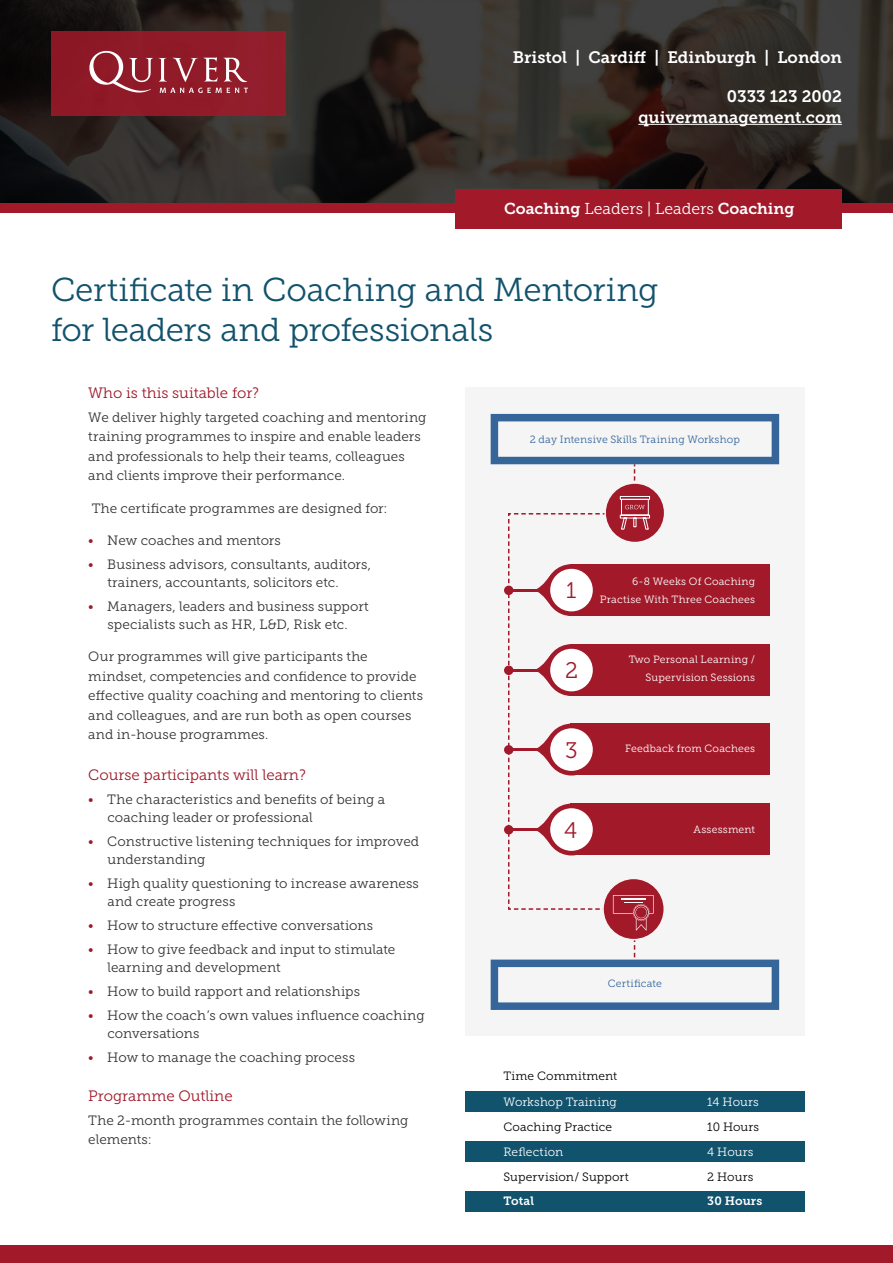
<style>
.page{position:relative;width:893px;height:1263px;background:#fff}
.page>*{position:absolute;margin:0;border:0;box-sizing:border-box;transform-origin:0 0}
.t1{font:33px/39.6px "Museo Slab 300";letter-spacing:-.01em;color:#11526c}
.t2{font:22.5px "Museo Slab 300";color:#a2192a}
.t3{font:16.5px/21px "Museo Slab 700";color:#fff;text-align:right}
.t4{font:15.75px "Museo Slab 700";color:#fff}
.t5{font:15px "Museo Slab 300";color:#9e1828}
.t6{font:13.5px/19.5px "Museo Slab 300";letter-spacing:.005em;color:#333232}
.t7{font:12px "Museo Slab 300";letter-spacing:.01em;color:#000}
.t8{font:12px "Museo Slab 300";letter-spacing:.01em;color:#fff}
.t9{font:12px "Museo Slab 700";letter-spacing:.005em;color:#fff}
.t10{font:10.5px/17.5px "Museo Slab 300";letter-spacing:.02em;color:#fff;text-align:right}
.t11{font:10.5px "Museo Slab 300";letter-spacing:.015em;color:#36659a}
.s1{font-family:"Museo Slab 300"}
.s2{color:#9e1828}
</style>
<div class="page">
<div style="left:465px;top:387px;width:340px;height:649px;background:#f5f5f5"></div>
<div style="left:0;top:1246px;width:893px;height:17px;background:#a2192a"></div>
<svg style="left:0;top:0;width:893px;height:203px;background:#2d2825"></svg>
<div style="left:0;top:203px;width:893px;height:9px;background:#a2192a"></div>
<div style="left:51px;top:31px;width:235px;height:85px;background:#901a28"></div>
<svg style="left:89px;top:51px;width:159px;height:42px"></svg>
<div style="left:455px;top:189px;width:387px;height:39px;background:#a2192a"></div>
<div style="left:465px;top:1091px;width:340px;height:21px;background:#11526c"></div>
<div style="left:465px;top:1141px;width:340px;height:21px;background:#11526c"></div>
<div style="left:465px;top:1191px;width:340px;height:21px;background:#11526c"></div>
<div style="left:603px;top:878px;width:61px;height:62px;background:#a2192a;border-radius:50%"></div>
<div style="left:570px;top:644px;width:200px;height:52px;background:#a2192a"></div>
<div style="left:570px;top:803px;width:200px;height:52px;background:#a2192a"></div>
<div style="left:570px;top:564px;width:200px;height:52px;background:#a2192a"></div>
<div style="left:570px;top:723px;width:200px;height:52px;background:#a2192a"></div>
<div style="left:504px;top:666px;width:9px;height:9px;background:#a2192a;border-radius:50%"></div>
<div style="left:504px;top:825px;width:9px;height:9px;background:#a2192a;border-radius:50%"></div>
<div style="left:504px;top:586px;width:9px;height:9px;background:#a2192a;border-radius:50%"></div>
<div style="left:504px;top:745px;width:9px;height:9px;background:#a2192a;border-radius:50%"></div>
<div style="left:491px;top:414px;width:288px;height:50px;border:8px solid #36659a"></div>
<div style="left:491px;top:959px;width:288px;height:51px;border:8px solid #36659a"></div>
<svg style="left:605px;top:483px;width:60px;height:59px"></svg>
<hr style="left:638px;top:124px;width:204px;height:1px;background:#fff">
<svg style="left:508px;top:469px;width:146px;height:489px"></svg>
<p class="t3" style="left:513px;top:47px;width:330px">Bristol | Cardiff | Edinburgh | London</p>
<p class="t3" style="left:638px;top:86px;width:205px">0333 123 2002 quivermanagement.com</p>
<p class="t4" style="left:504px;top:200px;width:292px">Coaching <span class="s1">Leaders | Leaders</span> Coaching</p>
<h1 class="t1" style="left:51px;top:270px;width:609px">Certificate in Coaching and Mentoring for leaders and professionals</h1>
<p class="t5" style="left:88px;top:385px;width:172px">Who is this suitable for?</p>
<p class="t6" style="left:88px;top:408px;width:340px">We deliver highly targeted coaching and mentoring training programmes to inspire and enable leaders and professionals to help their teams, colleagues and clients improve their performance.</p>
<p class="t6" style="left:92px;top:498px;width:297px">The certificate programmes are designed for:</p>
<p class="t6" style="left:88px;top:531px;width:194px"><span class="s2">•</span> New coaches and mentors</p>
<p class="t6" style="left:107px;top:555px;width:265px;line-height:18px;text-indent:-19px"><span class="s2">•</span> Business advisors, consultants, auditors, trainers, accountants, solicitors etc.</p>
<p class="t6" style="left:88px;top:597px;width:282px;line-height:18px;text-align:center"><span class="s2">•</span> Managers, leaders and business support specialists such as HR, L&amp;D, Risk etc.</p>
<p class="t6" style="left:88px;top:647px;width:336px">Our programmes will give participants the mindset, competencies and confidence to provide effective quality coaching and mentoring to clients and colleagues, and are run both as open courses and in-house programmes.</p>
<p class="t5" style="left:88px;top:767px;width:219px">Course participants will learn?</p>
<p class="t6" style="left:107px;top:790px;width:279px;line-height:18px;text-indent:-19px"><span class="s2">•</span> The characteristics and benefits of being a coaching leader or professional</p>
<p class="t6" style="left:107px;top:832px;width:313px;line-height:18px;text-indent:-19px"><span class="s2">•</span> Constructive listening techniques for improved understanding</p>
<p class="t6" style="left:107px;top:874px;width:313px;line-height:18px;text-indent:-19px"><span class="s2">•</span> High quality questioning to increase awareness and create progress</p>
<p class="t6" style="left:88px;top:915px;width:286px"><span class="s2">•</span> How to structure effective conversations</p>
<p class="t6" style="left:107px;top:940px;width:289px;line-height:18px;text-indent:-19px"><span class="s2">•</span> How to give feedback and input to stimulate learning and development</p>
<p class="t6" style="left:88px;top:981px;width:273px"><span class="s2">•</span> How to build rapport and relationships</p>
<p class="t6" style="left:107px;top:1006px;width:319px;line-height:18px;text-indent:-19px"><span class="s2">•</span> How the coach’s own values influence coaching conversations</p>
<p class="t6" style="left:88px;top:1047px;width:268px"><span class="s2">•</span> How to manage the coaching process</p>
<p class="t5" style="left:88px;top:1088px;width:146px">Programme Outline</p>
<p class="t6" style="left:88px;top:1110px;width:322px">The 2-month programmes contain the following elements:</p>
<p class="t11" style="left:530px;top:434px;width:212px">2 day Intensive Skills Training Workshop</p>
<h2 class="t2" style="left:566px;top:578px;width:12px">1</h2>
<h2 class="t2" style="left:565px;top:658px;width:14px">2</h2>
<p class="t10" style="left:600px;top:573px;width:157px">6-8 Weeks Of Coaching<br>Practise With Three Coachees</p>
<p class="t10" style="left:629px;top:651px;width:128px">Two Personal Learning /<br>Supervision Sessions</p>
<h2 class="t2" style="left:565px;top:738px;width:14px">3</h2>
<p class="t10" style="left:625px;top:740px;width:131px">Feedback from Coachees</p>
<h2 class="t2" style="left:564px;top:817px;width:15px">4</h2>
<p class="t10" style="left:693px;top:821px;width:63px">Assessment</p>
<p class="t11" style="left:608px;top:977px;width:56px">Certificate</p>
<p class="t7" style="left:503px;top:1070px;width:115px">Time Commitment</p>
<p class="t8" style="left:503px;top:1095px;width:115px">Workshop Training</p>
<p class="t8" style="left:707px;top:1095px;width:53px">14 Hours</p>
<p class="t7" style="left:503px;top:1120px;width:110px">Coaching Practice</p>
<p class="t7" style="left:707px;top:1120px;width:53px">10 Hours</p>
<p class="t8" style="left:503px;top:1145px;width:61px">Reflection</p>
<p class="t8" style="left:707px;top:1145px;width:48px">4 Hours</p>
<p class="t7" style="left:503px;top:1170px;width:127px">Supervision/ Support</p>
<p class="t7" style="left:707px;top:1170px;width:48px">2 Hours</p>
<p class="t9" style="left:503px;top:1193px;width:32px">Total</p>
<p class="t9" style="left:707px;top:1193px;width:57px">30 Hours</p>
</div>
